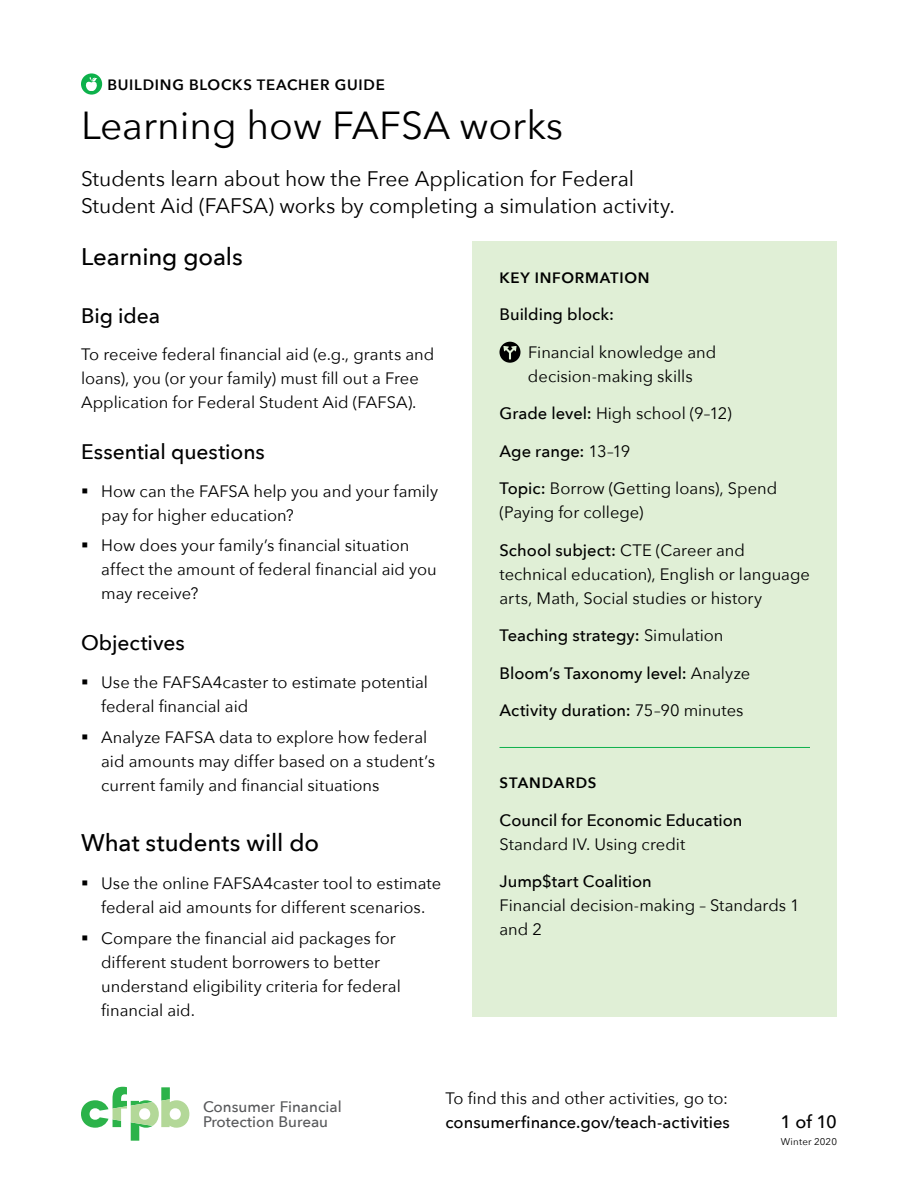
<style>
.page{position:relative;width:918px;height:1188px;background:#fff}
.page>*{position:absolute;margin:0;border:0;box-sizing:border-box;transform-origin:0 0}
.t1{font:39px "Avenir Next";color:#000}
.t2{font:500 24px "Avenir Next";letter-spacing:-.005em;color:#000}
.t3{font:21px/27px "Avenir Next";letter-spacing:-.005em;color:#000}
.t4{font:500 21px "Avenir Next";letter-spacing:-.005em;color:#000}
.t5{font:500 18px "Avenir Next";color:#000}
.t6{font:16.5px/24px "Avenir Next";color:#000}
.t7{font:500 16.5px "Avenir Next";color:#000}
.t8{font:500 15.3px/15.5px "Avenir Next";color:#58595b}
.t9{font:600 15px "Avenir Next";letter-spacing:.05em;color:#000}
.t10{font:9.75px "Avenir Next";letter-spacing:.02em;color:#000}
.s1{font-weight:500}
.s2{font-weight:400}
</style>
<div class="page">
<svg style="left:81px;top:1087px;width:108px;height:54px"></svg>
<svg style="left:81px;top:73px;width:21px;height:22px"></svg>
<svg style="left:85px;top:76px;width:13px;height:15px"></svg>
<div style="left:472px;top:241px;width:365px;height:775px;background:#e0efd6"></div>
<hr style="left:500px;top:747px;width:310px;height:1px;background:#0db14b">
<svg style="left:500px;top:342px;width:20px;height:21px"></svg>
<p class="t9" style="left:107px;top:72px;width:279px">BUILDING BLOCKS TEACHER GUIDE</p>
<h1 class="t1" style="left:81px;top:92px;width:484px">Learning how FAFSA works</h1>
<p class="t3" style="left:81px;top:164px;width:595px">Students learn about how the Free Application for Federal<br>Student Aid (FAFSA) works by completing a simulation activity.</p>
<h2 class="t2" style="left:81px;top:236px;width:163px">Learning goals</h2>
<p class="t4" style="left:81px;top:297px;width:81px">Big idea</p>
<p class="t6" style="left:81px;top:342px;width:355px">To receive federal financial aid (e.g., grants and loans), you (or your family) must fill out a Free<br>Application for Federal Student Aid (FAFSA).</p>
<p class="t4" style="left:81px;top:434px;width:185px">Essential questions</p>
<p class="t6" style="left:101px;top:478px;width:339px;text-indent:-20px">▪ How can the FAFSA help you and your family pay for higher education?</p>
<p class="t6" style="left:101px;top:533px;width:337px;text-indent:-20px">▪ How does your family’s financial situation affect the amount of federal financial aid you may receive?</p>
<p class="t4" style="left:81px;top:625px;width:105px">Objectives</p>
<p class="t6" style="left:101px;top:669px;width:328px;text-indent:-20px">▪ Use the FAFSA4caster to estimate potential federal financial aid</p>
<p class="t6" style="left:101px;top:724px;width:335px;text-indent:-20px">▪ Analyze FAFSA data to explore how federal aid amounts may differ based on a student’s current family and financial situations</p>
<h2 class="t2" style="left:81px;top:823px;width:240px">What students will do</h2>
<p class="t6" style="left:81px;top:870px;width:362px;text-align:center">▪ Use the online FAFSA4caster tool to estimate federal aid amounts for different scenarios.</p>
<p class="t6" style="left:101px;top:925px;width:301px;text-indent:-20px">▪ Compare the financial aid packages for different student borrowers to better understand eligibility criteria for federal financial aid.</p>
<p class="t9" style="left:500px;top:265px;width:152px">KEY INFORMATION</p>
<p class="t7" style="left:500px;top:301px;width:116px">Building block:</p>
<p class="t6" style="left:528px;top:339px;width:190px">Financial knowledge and decision-making skills</p>
<p class="t6" style="left:500px;top:401px;width:234px"><span class="s1">Grade level:</span> High school (9–12)</p>
<p class="t7" style="left:500px;top:437px;width:133px">Age range: <span class="s2">13–19</span></p>
<p class="t6" style="left:500px;top:476px;width:279px"><span class="s1">Topic:</span> Borrow (Getting loans), Spend (Paying for college)</p>
<p class="t6" style="left:500px;top:537px;width:312px"><span class="s1">School subject:</span> CTE (Career and technical education), English or language arts, Math, Social studies or history</p>
<p class="t7" style="left:500px;top:622px;width:225px">Teaching strategy: <span class="s2">Simulation</span></p>
<p class="t7" style="left:500px;top:659px;width:252px">Bloom’s Taxonomy level: <span class="s2">Analyze</span></p>
<p class="t7" style="left:500px;top:697px;width:246px">Activity duration: <span class="s2">75–90 minutes</span></p>
<p class="t9" style="left:500px;top:770px;width:99px">STANDARDS</p>
<p class="t7" style="left:500px;top:806px;width:244px">Council for Economic Education</p>
<p class="t6" style="left:500px;top:831px;width:187px">Standard IV. Using credit</p>
<p class="t7" style="left:500px;top:868px;width:154px">Jump$tart Coalition</p>
<p class="t6" style="left:500px;top:893px;width:302px">Financial decision-making – Standards 1 and 2</p>
<p class="t8" style="left:203px;top:1098px;width:140px">Consumer Financial<br>Protection Bureau</p>
<p class="t6" style="left:446px;top:1085px;width:284px">To find this and other activities, go to:</p>
<p class="t7" style="left:446px;top:1108px;width:286px">consumerfinance.gov/teach-activities</p>
<p class="t5" style="left:780px;top:1106px;width:58px">1 of 10</p>
<p class="t10" style="left:781px;top:1133px;width:58px">Winter 2020</p>
</div>
